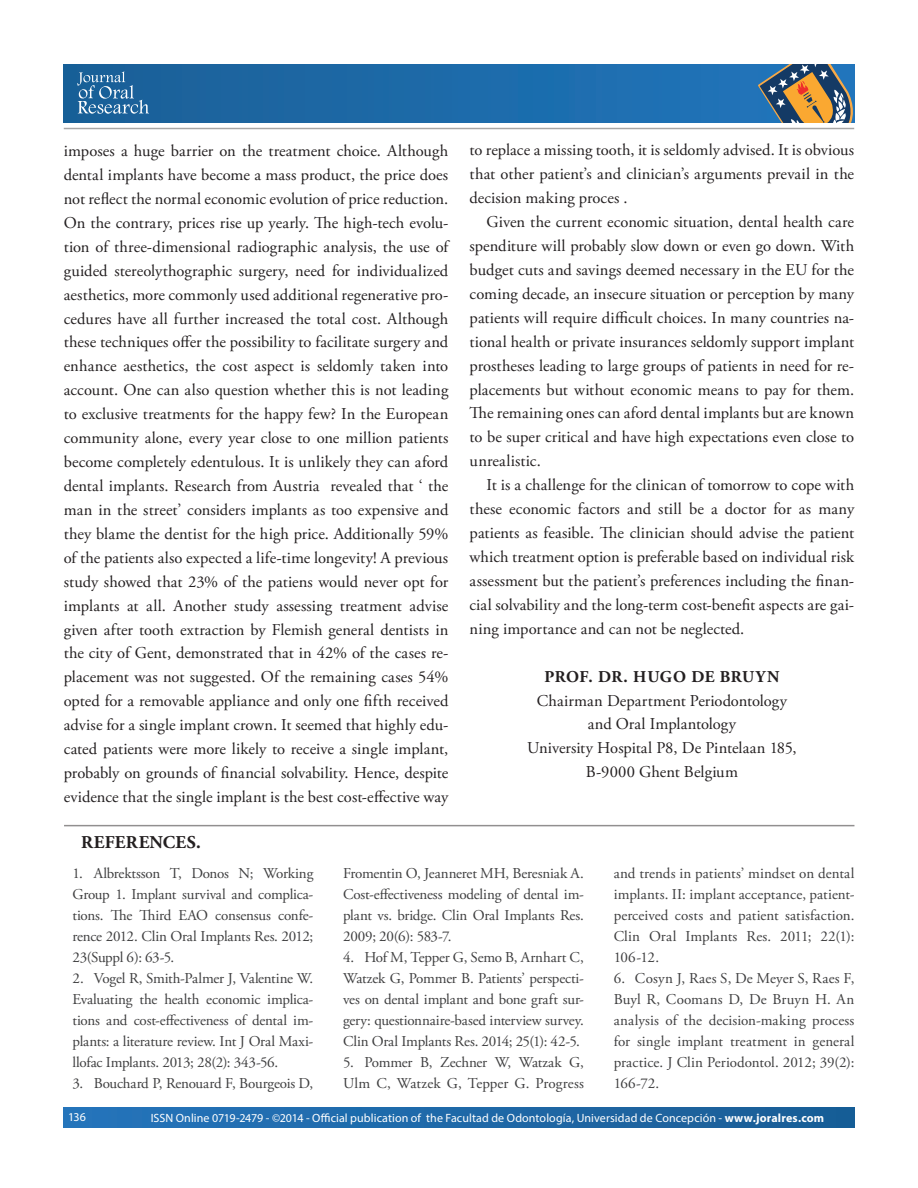
<style>
.page{position:relative;width:918px;height:1188px;background:#fff}
.page>*{position:absolute;margin:0;border:0;box-sizing:border-box;transform-origin:0 0}
.texto_parrafos_inter{font:700 18px "Adobe Garamond Pro";letter-spacing:.015em;color:#231f20}
.texto_parrafos_inter-2{font:16.5px/23.9px "Adobe Garamond Pro";letter-spacing:.005em;color:#231f20;text-align:justify}
.texto_parrafos_inter-3{font:700 16.5px "Adobe Garamond Pro";letter-spacing:.025em;color:#231f20}
.t1{font:15px/21px "Adobe Garamond Pro";letter-spacing:-.005em;color:#3e3e3f;text-align:justify}
.t2{font:12px "Myriad Pro";letter-spacing:.005em;color:#fff}
.s1{font-weight:700}
</style>
<div class="page">
<svg style="left:64px;top:64px;width:693px;height:59px;background:#1c69a8"></svg>
<svg style="left:757px;top:64px;width:98px;height:59px;background:#6c7574"></svg>
<svg style="left:77px;top:71px;width:72px;height:43px;background:#407baa"></svg>
<hr style="left:63px;top:127px;width:792px;height:3px;background:#ebeaea">
<hr style="left:64px;top:128px;width:790px;height:1px;background:#231f20">
<div style="left:64px;top:1108px;width:790px;height:19px;background:linear-gradient(to right,#2574bb,#195d95)"></div>
<hr style="left:64px;top:825px;width:790px;height:1px;background:#231f20">
<p class="texto_parrafos_inter-2" style="left:64px;top:139px;width:386px">imposes a huge barrier on the treatment choice. Although dental implants have become a mass product, the price does not reflect the normal economic evolution of price reduction.<br>On the contrary, prices rise up yearly. The high-tech evolu&shy;tion of three-dimensional radiographic analysis, the use of guided stereolythographic surgery, need for individualized aesthetics, more commonly used additional regenerative pro&shy;cedures have all further increased the total cost. Although these techniques offer the possibility to facilitate surgery and enhance aesthetics, the cost aspect is seldomly taken into account. One can also question whether this is not leading to exclusive treatments for the happy few? In the European community alone, every year close to one million patients become completely edentulous. It is unlikely they can aford dental implants. Research from Austria revealed that ‘ the man in the street’ considers implants as too expensive and they blame the dentist for the high price. Additionally 59% of the patients also expected a life-time longevity! A previous study showed that 23% of the patiens would never opt for implants at all. Another study assessing treatment advise given after tooth extraction by Flemish general dentists in the city of Gent, demonstrated that in 42% of the cases re&shy;placement was not suggested. Of the remaining cases 54% opted for a removable appliance and only one fifth received advise for a single implant crown. It seemed that highly edu&shy;cated patients were more likely to receive a single implant, probably on grounds of financial solvability. Hence, despite evidence that the single implant is the best cost-effective way</p>
<p class="texto_parrafos_inter-2" style="left:470px;top:139px;width:386px">to replace a missing tooth, it is seldomly advised. It is obvious that other patient’s and clinician’s arguments prevail in the decision making proces .</p>
<p class="texto_parrafos_inter-2" style="left:470px;top:210px;width:386px;text-indent:17px">Given the current economic situation, dental health care spenditure will probably slow down or even go down. With budget cuts and savings deemed necessary in the EU for the coming decade, an insecure situation or perception by many patients will require difficult choices. In many countries na&shy;tional health or private insurances seldomly support implant prostheses leading to large groups of patients in need for re&shy;placements but without economic means to pay for them.<br>The remaining ones can aford dental implants but are known to be super critical and have high expectations even close to unrealistic.</p>
<p class="texto_parrafos_inter-2" style="left:470px;top:474px;width:386px;text-indent:17px">It is a challenge for the clinican of tomorrow to cope with these economic factors and still be a doctor for as many patients as feasible. The clinician should advise the patient which treatment option is preferable based on individual risk assessment but the patient’s preferences including the finan&shy;cial solvability and the long-term cost-benefit aspects are gai&shy;ning importance and can not be neglected.</p>
<p class="texto_parrafos_inter-3" style="left:544px;top:667px;width:236px">PROF. DR. HUGO DE BRUYN</p>
<p class="texto_parrafos_inter-2" style="left:537px;top:689px;width:252px">Chairman Department Periodontology</p>
<p class="texto_parrafos_inter-2" style="left:588px;top:713px;width:150px">and Oral Implantology</p>
<p class="texto_parrafos_inter-2" style="left:527px;top:737px;width:271px">University Hospital P8, De Pintelaan 185,</p>
<p class="texto_parrafos_inter-2" style="left:586px;top:761px;width:154px">B-9000 Ghent Belgium</p>
<p class="texto_parrafos_inter" style="left:81px;top:832px;width:121px">REFERENCES.</p>
<p class="t1" style="left:73px;top:864px;width:242px">1. Albrektsson T, Donos N; Working Group 1. Implant survival and complica&shy;tions. The Third EAO consensus confe&shy;rence 2012. Clin Oral Implants Res. 2012; 23(Suppl 6): 63-5.</p>
<p class="t1" style="left:73px;top:969px;width:242px">2. Vogel R, Smith-Palmer J, Valentine W.<br>Evaluating the health economic implica&shy;tions and cost-effectiveness of dental im&shy;plants: a literature review. Int J Oral Maxi&shy;llofac Implants. 2013; 28(2): 343-56.</p>
<p class="t1" style="left:73px;top:1074px;width:242px">3. Bouchard P, Renouard F, Bourgeois D,</p>
<p class="t1" style="left:343px;top:864px;width:242px">Fromentin O, Jeanneret MH, Beresniak A.<br>Cost-effectiveness modeling of dental im&shy;plant vs. bridge. Clin Oral Implants Res.<br>2009; 20(6): 583-7.</p>
<p class="t1" style="left:343px;top:948px;width:242px">4. Hof M, Tepper G, Semo B, Arnhart C, Watzek G, Pommer B. Patients’ perspecti&shy;ves on dental implant and bone graft sur&shy;gery: questionnaire-based interview survey.<br>Clin Oral Implants Res. 2014; 25(1): 42-5.</p>
<p class="t1" style="left:343px;top:1053px;width:242px">5. Pommer B, Zechner W, Watzak G,<br>Ulm C, Watzek G, Tepper G. Progress</p>
<p class="t1" style="left:614px;top:864px;width:242px">and trends in patients’ mindset on dental implants. II: implant acceptance, patient&shy;perceived costs and patient satisfaction.<br>Clin Oral Implants Res. 2011; 22(1):<br>106-12.</p>
<p class="t1" style="left:614px;top:969px;width:242px">6. Cosyn J, Raes S, De Meyer S, Raes F, Buyl R, Coomans D, De Bruyn H. An analysis of the decision-making process for single implant treatment in general practice. J Clin Periodontol. 2012; 39(2):<br>166-72.</p>
<p class="t2" style="left:68px;top:1109px;width:19px">136</p>
<p class="t2" style="left:151px;top:1111px;width:675px">ISSN Online 0719-2479 - ©2014 - Official publication of the Facultad de Odontología, Universidad de Concepción - <span class="s1">www.joralres.com</span></p>
</div>
